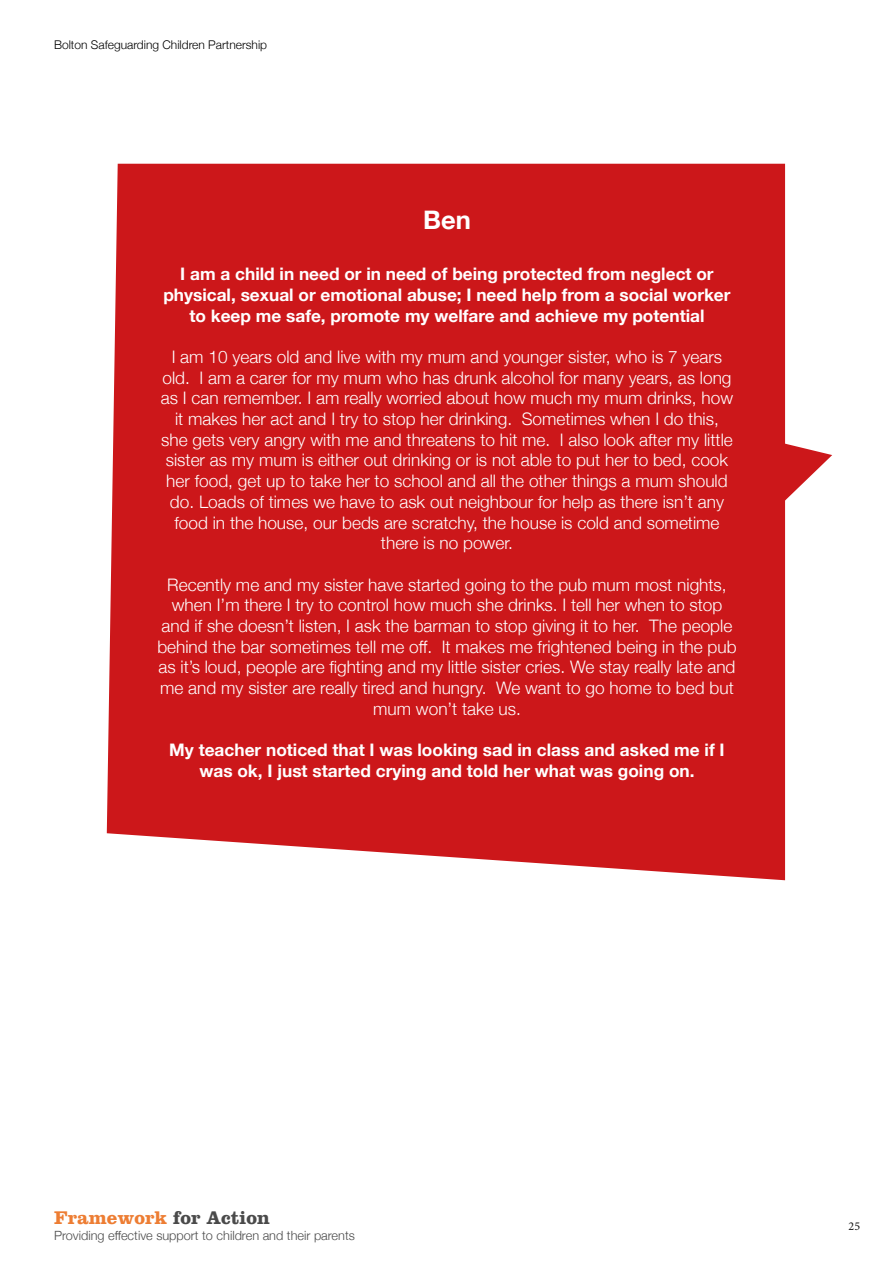
<style>
.page{position:relative;width:893px;height:1263px;background:#fff}
.page>*{position:absolute;margin:0;border:0;box-sizing:border-box;transform-origin:0 0}
.t1{font:700 25.5px "Helvetica Neue";color:#fff}
.t2{font:700 19.05px "Clarendon";color:#ed7d33}
.t3{font:300 17.25px/20.7px "Helvetica Neue";color:#fff;text-align:center}
.t4{font:700 17.25px/20.7px "Helvetica Neue";color:#fff;text-align:center}
.t5{font:300 12.75px "Helvetica Neue";color:#4a4a4a}
.t6{font:300 12px "Helvetica Neue";color:#000}
.t7{font:12px "Minion Pro";color:#141313}
.s1{color:#4a4a4a}
</style>
<div class="page">
<div style="left:107px;top:164px;width:678px;height:716px;background:#cc171a"></div>
<svg style="left:762px;top:439px;width:70px;height:84px"></svg>
<p class="t6" style="left:54px;top:35px;width:215px">Bolton Safeguarding Children Partnership</p>
<p class="t1" style="left:423px;top:200px;width:49px">Ben</p>
<p class="t4" style="left:163px;top:264px;width:569px">I am a child in need or in need of being protected from neglect or physical, sexual or emotional abuse; I need help from a social worker to keep me safe, promote my welfare and achieve my potential</p>
<p class="t3" style="left:161px;top:345px;width:574px">I am 10 years old and live with my mum and younger sister, who is 7 years old. I am a carer for my mum who has drunk alcohol for many years, as long as I can remember. I am really worried about how much my mum drinks, how it makes her act and I try to stop her drinking. Sometimes when I do this, she gets very angry with me and threatens to hit me. I also look after my little sister as my mum is either out drinking or is not able to put her to bed, cook her food, get up to take her to school and all the other things a mum should do. Loads of times we have to ask out neighbour for help as there isn’t any food in the house, our beds are scratchy, the house is cold and sometime there is no power.</p>
<p class="t3" style="left:157px;top:573px;width:581px">Recently me and my sister have started going to the pub mum most nights, when I’m there I try to control how much she drinks. I tell her when to stop and if she doesn’t listen, I ask the barman to stop giving it to her. The people behind the bar sometimes tell me off. It makes me frightened being in the pub as it’s loud, people are fighting and my little sister cries. We stay really late and me and my sister are really tired and hungry. We want to go home to bed but mum won’t take us.</p>
<p class="t4" style="left:169px;top:740px;width:557px">My teacher noticed that I was looking sad in class and asked me if I was ok, I just started crying and told her what was going on.</p>
<p class="t2" style="left:54px;top:1206px;width:217px">Framework <span class="s1">for Action</span></p>
<p class="t5" style="left:54px;top:1225px;width:302px">Providing effective support to children and their parents</p>
<p class="t7" style="left:849px;top:1218px;width:13px">25</p>
</div>
